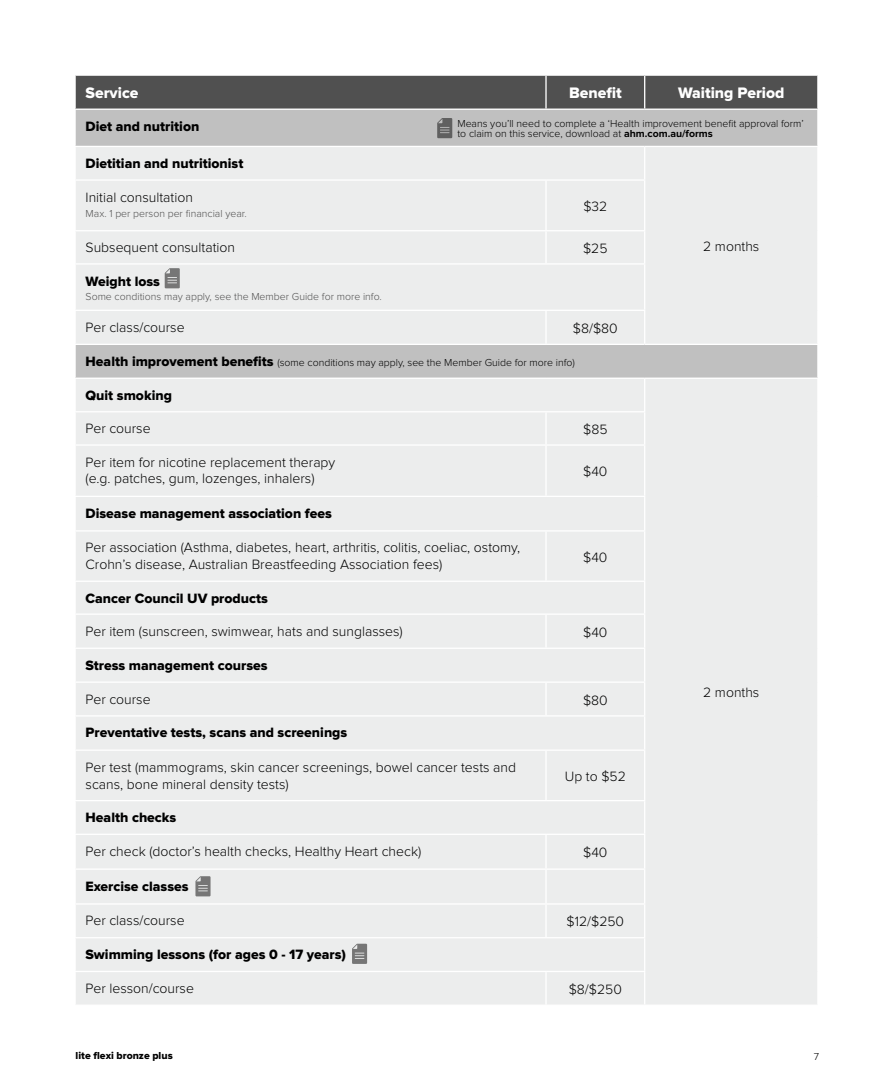
<style>
.page{position:relative;width:893px;height:1092px;background:#fff}
.page>*{position:absolute;margin:0;border:0;box-sizing:border-box;transform-origin:0 0}
.t1{font:15.75px "Proxima Nova Extrabld";color:#fff}
.t2{font:300 14px/16.8px "Proxima Nova";color:#000}
.t3{font:14px "Proxima Nova Extrabld";color:#000}
.t4{font:300 10.5px/10.5px "Proxima Nova";color:#000}
.t5{font:300 10.5px "Proxima Nova";color:#505050}
.t6{font:10.5px "Proxima Nova Extrabld";color:#000}
.s1{font-weight:700}
.s2{font-family:"Proxima Nova Extrabld";font-weight:400;font-size:14px}
</style>
<div class="page">
<div style="left:76px;top:76px;width:741px;height:32px;background:#505050"></div>
<div style="left:75px;top:109px;width:743px;height:37px;background:#c0c0c0"></div>
<div style="left:76px;top:147px;width:741px;height:857px;background:#eceded"></div>
<div style="left:75px;top:344px;width:743px;height:34px;background:#c0c0c0"></div>
<hr style="left:545px;top:76px;width:2px;height:32px;background:#fff">
<hr style="left:644px;top:76px;width:1px;height:32px;background:#fff">
<hr style="left:74px;top:108px;width:472px;height:2px;background:#fff">
<hr style="left:74px;top:110px;width:2px;height:36px;background:#fff">
<hr style="left:546px;top:108px;width:99px;height:2px;background:#fff">
<hr style="left:645px;top:108px;width:174px;height:2px;background:#fff">
<hr style="left:817px;top:110px;width:2px;height:36px;background:#fff">
<hr style="left:644px;top:147px;width:1px;height:32px;background:#fff">
<hr style="left:74px;top:179px;width:472px;height:2px;background:#fff">
<hr style="left:546px;top:179px;width:99px;height:2px;background:#fff">
<hr style="left:545px;top:181px;width:2px;height:49px;background:#fff">
<hr style="left:644px;top:181px;width:1px;height:49px;background:#fff">
<hr style="left:74px;top:230px;width:472px;height:1px;background:#fff">
<hr style="left:546px;top:230px;width:99px;height:1px;background:#fff">
<hr style="left:545px;top:231px;width:2px;height:32px;background:#fff">
<hr style="left:644px;top:231px;width:1px;height:32px;background:#fff">
<hr style="left:74px;top:263px;width:472px;height:1px;background:#fff">
<hr style="left:546px;top:263px;width:99px;height:1px;background:#fff">
<hr style="left:644px;top:264px;width:1px;height:45px;background:#fff">
<hr style="left:74px;top:309px;width:472px;height:2px;background:#fff">
<hr style="left:546px;top:309px;width:99px;height:2px;background:#fff">
<hr style="left:545px;top:311px;width:2px;height:32px;background:#fff">
<hr style="left:644px;top:311px;width:1px;height:32px;background:#fff">
<hr style="left:74px;top:343px;width:472px;height:2px;background:#fff">
<hr style="left:74px;top:345px;width:2px;height:32px;background:#fff">
<hr style="left:546px;top:343px;width:99px;height:2px;background:#fff">
<hr style="left:645px;top:343px;width:174px;height:2px;background:#fff">
<hr style="left:817px;top:345px;width:2px;height:32px;background:#fff">
<hr style="left:74px;top:377px;width:472px;height:2px;background:#fff">
<hr style="left:546px;top:377px;width:99px;height:2px;background:#fff">
<hr style="left:645px;top:377px;width:174px;height:2px;background:#fff">
<hr style="left:644px;top:379px;width:1px;height:32px;background:#fff">
<hr style="left:74px;top:411px;width:472px;height:1px;background:#fff">
<hr style="left:546px;top:411px;width:99px;height:1px;background:#fff">
<hr style="left:545px;top:412px;width:2px;height:32px;background:#fff">
<hr style="left:644px;top:412px;width:1px;height:32px;background:#fff">
<hr style="left:74px;top:444px;width:472px;height:1px;background:#fff">
<hr style="left:546px;top:444px;width:99px;height:1px;background:#fff">
<hr style="left:545px;top:445px;width:2px;height:50px;background:#fff">
<hr style="left:644px;top:445px;width:1px;height:50px;background:#fff">
<hr style="left:74px;top:495px;width:472px;height:2px;background:#fff">
<hr style="left:546px;top:495px;width:99px;height:2px;background:#fff">
<hr style="left:644px;top:497px;width:1px;height:33px;background:#fff">
<hr style="left:74px;top:530px;width:472px;height:1px;background:#fff">
<hr style="left:546px;top:530px;width:99px;height:1px;background:#fff">
<hr style="left:545px;top:531px;width:2px;height:49px;background:#fff">
<hr style="left:644px;top:531px;width:1px;height:49px;background:#fff">
<hr style="left:74px;top:580px;width:472px;height:2px;background:#fff">
<hr style="left:546px;top:580px;width:99px;height:2px;background:#fff">
<hr style="left:644px;top:582px;width:1px;height:31px;background:#fff">
<hr style="left:74px;top:613px;width:472px;height:1px;background:#fff">
<hr style="left:546px;top:613px;width:99px;height:1px;background:#fff">
<hr style="left:545px;top:614px;width:2px;height:33px;background:#fff">
<hr style="left:644px;top:614px;width:1px;height:33px;background:#fff">
<hr style="left:74px;top:647px;width:472px;height:2px;background:#fff">
<hr style="left:546px;top:647px;width:99px;height:2px;background:#fff">
<hr style="left:644px;top:649px;width:1px;height:32px;background:#fff">
<hr style="left:74px;top:681px;width:472px;height:1px;background:#fff">
<hr style="left:546px;top:681px;width:99px;height:1px;background:#fff">
<hr style="left:545px;top:682px;width:2px;height:33px;background:#fff">
<hr style="left:644px;top:682px;width:1px;height:33px;background:#fff">
<hr style="left:74px;top:715px;width:472px;height:1px;background:#fff">
<hr style="left:546px;top:715px;width:99px;height:1px;background:#fff">
<hr style="left:644px;top:716px;width:1px;height:33px;background:#fff">
<hr style="left:74px;top:749px;width:472px;height:1px;background:#fff">
<hr style="left:546px;top:749px;width:99px;height:1px;background:#fff">
<hr style="left:545px;top:750px;width:2px;height:49px;background:#fff">
<hr style="left:644px;top:750px;width:1px;height:49px;background:#fff">
<hr style="left:74px;top:799px;width:472px;height:2px;background:#fff">
<hr style="left:546px;top:799px;width:99px;height:2px;background:#fff">
<hr style="left:644px;top:801px;width:1px;height:32px;background:#fff">
<hr style="left:74px;top:833px;width:472px;height:1px;background:#fff">
<hr style="left:546px;top:833px;width:99px;height:1px;background:#fff">
<hr style="left:545px;top:834px;width:2px;height:34px;background:#fff">
<hr style="left:644px;top:834px;width:1px;height:34px;background:#fff">
<hr style="left:74px;top:868px;width:472px;height:1px;background:#fff">
<hr style="left:546px;top:868px;width:99px;height:1px;background:#fff">
<hr style="left:545px;top:869px;width:2px;height:34px;background:#fff">
<hr style="left:644px;top:869px;width:1px;height:34px;background:#fff">
<hr style="left:74px;top:903px;width:472px;height:1px;background:#fff">
<hr style="left:546px;top:903px;width:99px;height:1px;background:#fff">
<hr style="left:545px;top:904px;width:2px;height:33px;background:#fff">
<hr style="left:644px;top:904px;width:1px;height:33px;background:#fff">
<hr style="left:74px;top:937px;width:472px;height:1px;background:#fff">
<hr style="left:546px;top:937px;width:99px;height:1px;background:#fff">
<hr style="left:644px;top:938px;width:1px;height:32px;background:#fff">
<hr style="left:74px;top:970px;width:472px;height:2px;background:#fff">
<hr style="left:546px;top:970px;width:99px;height:2px;background:#fff">
<hr style="left:545px;top:972px;width:2px;height:32px;background:#fff">
<hr style="left:644px;top:972px;width:1px;height:32px;background:#fff">
<svg style="left:437px;top:118px;width:15px;height:20px"></svg>
<svg style="left:165px;top:268px;width:15px;height:20px"></svg>
<svg style="left:195px;top:876px;width:16px;height:20px"></svg>
<svg style="left:352px;top:943px;width:15px;height:20px"></svg>
<p class="t1" style="left:86px;top:86px;width:55px">Service</p>
<p class="t1" style="left:569px;top:86px;width:54px">Benefit</p>
<p class="t1" style="left:678px;top:86px;width:108px">Waiting Period</p>
<p class="t3" style="left:86px;top:120px;width:115px">Diet and nutrition</p>
<p class="t3" style="left:86px;top:157px;width:159px">Dietitian and nutritionist</p>
<p class="t4" style="left:457px;top:118px;width:348px">Means you’ll need to complete a ‘Health improvement benefit approval form’ to claim on this service, download at <span class="s1">ahm.com.au/forms</span></p>
<p class="t2" style="left:86px;top:189px;width:109px">Initial consultation</p>
<p class="t5" style="left:86px;top:209px;width:163px">Max. 1 per person per financial year.</p>
<p class="t2" style="left:583px;top:198px;width:25px">$32</p>
<p class="t2" style="left:86px;top:240px;width:151px">Subsequent consultation</p>
<p class="t2" style="left:583px;top:240px;width:26px">$25</p>
<p class="t3" style="left:86px;top:274px;width:76px">Weight loss</p>
<p class="t5" style="left:86px;top:291px;width:298px">Some conditions may apply, see the Member Guide for more info.</p>
<p class="t2" style="left:86px;top:319px;width:101px">Per class/course</p>
<p class="t2" style="left:573px;top:320px;width:46px">$8/$80</p>
<p class="t4" style="left:86px;top:357px;width:491px"><span class="s2">Health improvement benefits</span> (some conditions may apply, see the Member Guide for more info)</p>
<p class="t3" style="left:86px;top:388px;width:88px">Quit smoking</p>
<p class="t2" style="left:86px;top:421px;width:67px">Per course</p>
<p class="t2" style="left:583px;top:421px;width:26px">$85</p>
<p class="t2" style="left:86px;top:454px;width:251px">Per item for nicotine replacement therapy (e.g. patches, gum, lozenges, inhalers)</p>
<p class="t2" style="left:583px;top:463px;width:26px">$40</p>
<p class="t3" style="left:86px;top:507px;width:248px">Disease management association fees</p>
<p class="t2" style="left:86px;top:540px;width:436px">Per association (Asthma, diabetes, heart, arthritis, colitis, coeliac, ostomy,<br>Crohn’s disease, Australian Breastfeeding Association fees)</p>
<p class="t2" style="left:583px;top:549px;width:26px">$40</p>
<p class="t3" style="left:86px;top:591px;width:184px">Cancer Council UV products</p>
<p class="t2" style="left:86px;top:623px;width:319px">Per item (sunscreen, swimwear, hats and sunglasses)</p>
<p class="t2" style="left:583px;top:624px;width:26px">$40</p>
<p class="t3" style="left:86px;top:658px;width:184px">Stress management courses</p>
<p class="t2" style="left:86px;top:691px;width:67px">Per course</p>
<p class="t2" style="left:583px;top:692px;width:26px">$80</p>
<p class="t3" style="left:86px;top:726px;width:263px">Preventative tests, scans and screenings</p>
<p class="t2" style="left:86px;top:759px;width:432px">Per test (mammograms, skin cancer screenings, bowel cancer tests and scans, bone mineral density tests)</p>
<p class="t2" style="left:565px;top:768px;width:63px">Up to $52</p>
<p class="t3" style="left:86px;top:811px;width:92px">Health checks</p>
<p class="t2" style="left:86px;top:843px;width:337px">Per check (doctor’s health checks, Healthy Heart check)</p>
<p class="t2" style="left:583px;top:844px;width:26px">$40</p>
<p class="t3" style="left:86px;top:879px;width:105px">Exercise classes</p>
<p class="t2" style="left:86px;top:912px;width:101px">Per class/course</p>
<p class="t2" style="left:567px;top:913px;width:59px">$12/$250</p>
<p class="t3" style="left:86px;top:948px;width:262px">Swimming lessons (for ages 0 - 17 years)</p>
<p class="t2" style="left:86px;top:980px;width:110px">Per lesson/course</p>
<p class="t2" style="left:569px;top:981px;width:55px">$8/$250</p>
<p class="t2" style="left:703px;top:238px;width:58px">2 months</p>
<p class="t2" style="left:703px;top:684px;width:58px">2 months</p>
<p class="t6" style="left:76px;top:1050px;width:99px">lite flexi bronze plus</p>
<p class="t4" style="left:814px;top:1051px;width:7px">7</p>
</div>
